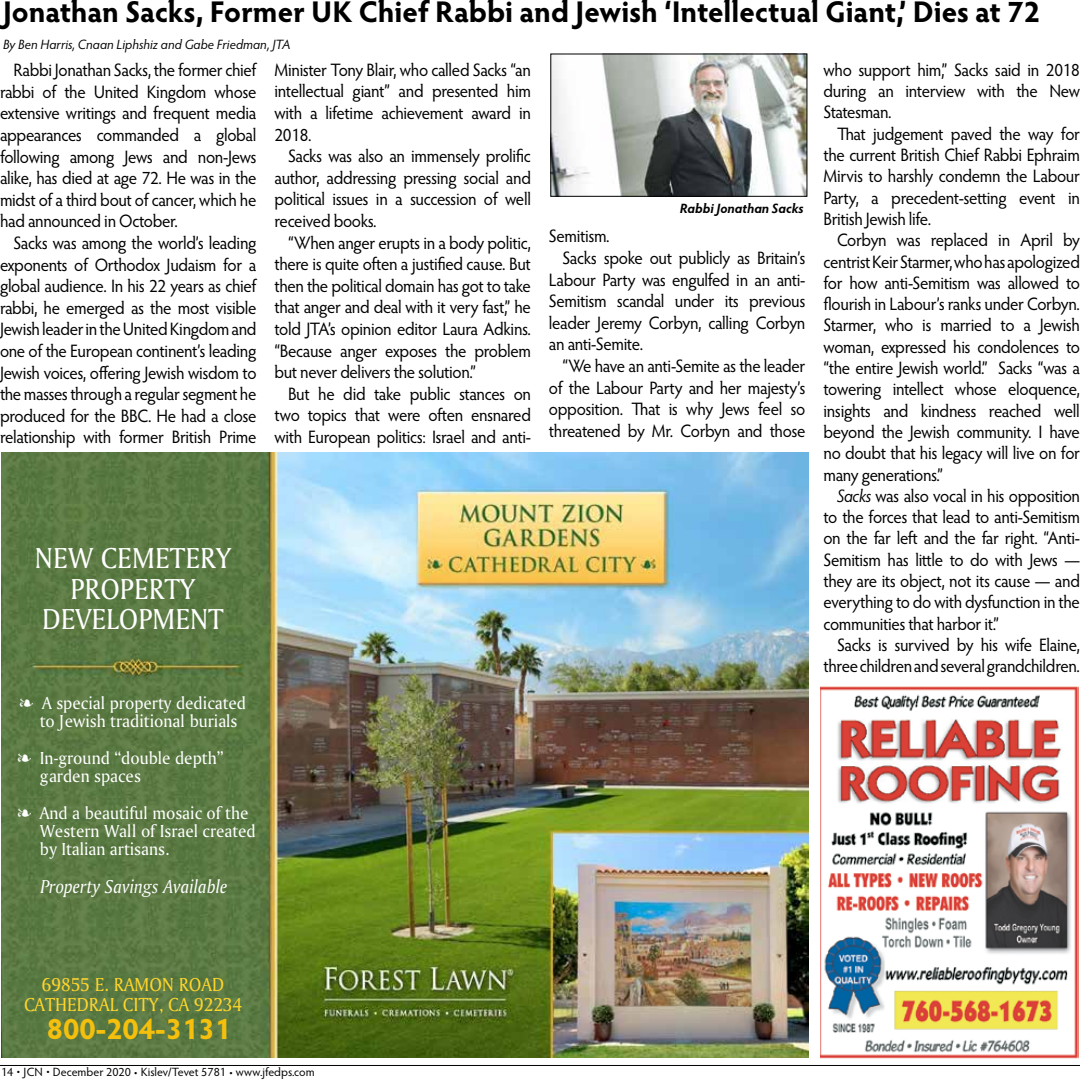
<style>
.page{position:relative;width:1080px;height:1080px;background:#fff}
.page>*{position:absolute;margin:0;border:0;box-sizing:border-box;transform-origin:0 0}
.t1{font:30.45px/30.5px "Amerigo BT Roman A";color:#fff;text-align:center;scale:.95 1}
.t2{font:700 30px "Hypatia Sans Pro";letter-spacing:-.005em;color:#000}
.t3{font:700 29.85px "Hypatia Sans Pro";color:#f5c00c}
.t4{font:19.8px/19.5px "Amerigo BT Roman A";color:#ffd52c;text-align:center;scale:.95 1}
.t5{font:19.8px "Amerigo BT Roman A,Italic";color:#fff;scale:.95 1}
.t6{font:18.3px/18.3px "Amerigo BT Roman A";color:#fff;scale:.95 1}
.t7{font:18px/21.6px "Hypatia Sans Pro";letter-spacing:-.02em;color:#000;text-align:justify;scale:.94 1}
.t8{font:italic 13.5px "Hypatia Sans Pro";color:#000}
.t9{font:italic 700 13.5px "Hypatia Sans Pro";color:#000}
.t10{font:12px "Hypatia Sans Pro";color:#000}
.s1{font-style:italic}
</style>
<div class="page">
<hr style="left:0;top:1065px;width:1080px;height:1px;background:#000">
<img style="left:1px;top:453px;width:807px;height:605px">
<img style="left:820px;top:686px;width:258px;height:373px">
<img style="left:552px;top:56px;width:253px;height:139px">
<div style="left:550px;top:54px;width:257px;height:143px;border:1px solid #000"></div>
<svg style="left:20px;top:698px;width:13px;height:9px"></svg>
<svg style="left:18px;top:754px;width:13px;height:8px"></svg>
<svg style="left:18px;top:808px;width:13px;height:9px"></svg>
<h2 class="t2" style="left:3px;top:-10px;width:1039px">Jonathan Sacks, Former UK Chief Rabbi and Jewish ‘Intellectual Giant,’ Dies at 72</h2>
<p class="t8" style="left:3px;top:36px;width:289px">By Ben Harris, Cnaan Liphshiz and Gabe Friedman, JTA</p>
<p class="t7" style="left:0;top:59px;width:274px;text-indent:14px">Rabbi Jonathan Sacks, the former chief rabbi of the United Kingdom whose extensive writings and frequent media appearances commanded a global following among Jews and non-Jews alike, has died at age 72. He was in the midst of a third bout of cancer, which he had announced in October.</p>
<p class="t7" style="left:0;top:231px;width:274px;text-indent:14px">Sacks was among the world’s leading exponents of Orthodox Judaism for a global audience. In his 22 years as chief rabbi, he emerged as the most visible Jewish leader in the United Kingdom and one of the European continent’s leading Jewish voices, offering Jewish wisdom to the masses through a regular segment he produced for the BBC. He had a close relationship with former British Prime</p>
<p class="t7" style="left:274px;top:58px;width:274px">Minister Tony Blair, who called Sacks “an intellectual giant” and presented him with a lifetime achievement award in 2018.</p>
<p class="t7" style="left:274px;top:145px;width:274px;text-indent:14px">Sacks was also an immensely prolific author, addressing pressing social and political issues in a succession of well received books.</p>
<p class="t7" style="left:274px;top:231px;width:274px;text-indent:14px">“When anger erupts in a body politic, there is quite often a justified cause. But then the political domain has got to take that anger and deal with it very fast,” he told JTA’s opinion editor Laura Adkins. “Because anger exposes the problem but never delivers the solution.”</p>
<p class="t7" style="left:274px;top:382px;width:274px;text-indent:14px">But he did take public stances on two topics that were often ensnared with European politics: Israel and anti-</p>
<h1 class="t1" style="left:35px;top:545px;width:208px">NEW CEMETERY<br>PROPERTY<br>DEVELOPMENT</h1>
<p class="t6" style="left:40px;top:695px;width:219px">A special property dedicated to Jewish traditional burials</p>
<p class="t6" style="left:40px;top:750px;width:195px">In-ground “double depth” garden spaces</p>
<p class="t6" style="left:40px;top:805px;width:229px">And a beautiful mosaic of the<br>Western Wall of Israel created by Italian artisans.</p>
<p class="t5" style="left:40px;top:874px;width:198px">Property Savings Available</p>
<p class="t9" style="left:680px;top:199px;width:125px">Rabbi Jonathan Sacks</p>
<p class="t7" style="left:549px;top:225px;width:66px">Semitism.</p>
<p class="t7" style="left:562px;top:246px;width:260px">Sacks spoke out publicly as Britain’s</p>
<p class="t7" style="left:549px;top:268px;width:274px">Labour Party was engulfed in an anti-</p>
<p class="t7" style="left:549px;top:290px;width:274px">Semitism scandal under its previous</p>
<p class="t7" style="left:549px;top:311px;width:274px">leader Jeremy Corbyn, calling Corbyn</p>
<p class="t7" style="left:549px;top:333px;width:102px">an anti-Semite.</p>
<p class="t7" style="left:562px;top:354px;width:260px">“We have an anti-Semite as the leader</p>
<p class="t7" style="left:549px;top:376px;width:274px">of the Labour Party and her majesty’s</p>
<p class="t7" style="left:549px;top:398px;width:274px">opposition. That is why Jews feel so</p>
<p class="t7" style="left:549px;top:419px;width:274px">threatened by Mr. Corbyn and those</p>
<p class="t7" style="left:824px;top:58px;width:274px">who support him,” Sacks said in 2018 during an interview with the New Statesman.</p>
<p class="t7" style="left:823px;top:122px;width:274px;text-indent:14px">That judgement paved the way for the current British Chief Rabbi Ephraim Mirvis to harshly condemn the Labour Party, a precedent-setting event in British Jewish life.</p>
<p class="t7" style="left:823px;top:229px;width:274px;text-indent:14px">Corbyn was replaced in April by centrist Keir Starmer, who has apologized for how anti-Semitism was allowed to flourish in Labour’s ranks under Corbyn.<br>Starmer, who is married to a Jewish woman, expressed his condolences to “the entire Jewish world.” Sacks “was a towering intellect whose eloquence, insights and kindness reached well beyond the Jewish community. I have no doubt that his legacy will live on for many generations.”</p>
<p class="t7" style="left:823px;top:484px;width:274px;text-indent:14px"><span class="s1">Sacks</span> was also vocal in his opposition to the forces that lead to anti-Semitism on the far left and the far right. “Anti-Semitism has little to do with Jews — they are its object, not its cause — and everything to do with dysfunction in the communities that harbor it.”</p>
<p class="t7" style="left:823px;top:634px;width:274px;text-align:right">Sacks is survived by his wife Elaine, three children and several grandchildren.</p>
<p class="t4" style="left:24px;top:976px;width:231px">69855 E. RAMON ROAD<br>CATHEDRAL CITY, CA 92234</p>
<h3 class="t3" style="left:47px;top:1008px;width:186px">800-204-3131</h3>
<p class="t10" style="left:1px;top:1064px;width:315px">14 • JCN • December 2020 • Kislev/Tevet 5781 • www.jfedps.com</p>
</div>
